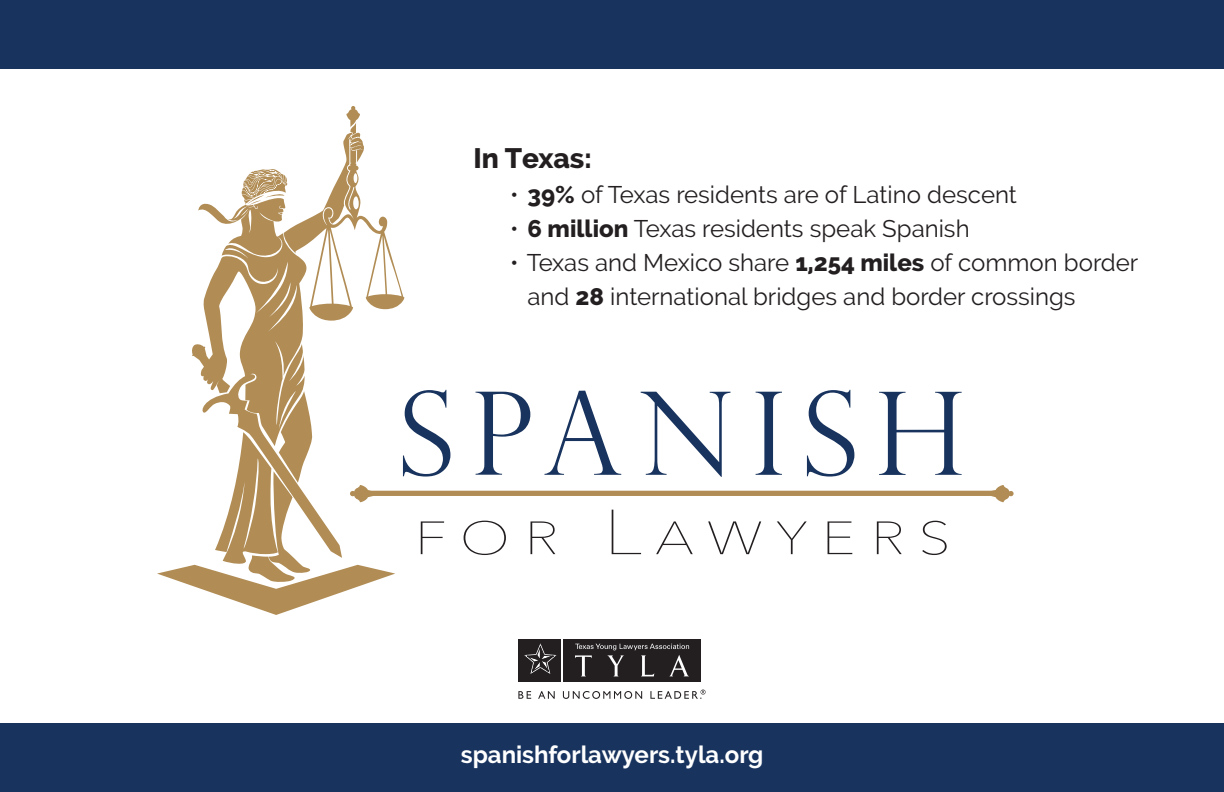
<style>
.page{position:relative;width:1224px;height:792px;background:#fff}
.page>*{position:absolute;margin:0;border:0;box-sizing:border-box;transform-origin:0 0}
.t1{font:300 115.6px "Perpetua Titling";letter-spacing:.15em;color:#18335e}
.t2{font:200 62.8px "Avenir Next";letter-spacing:.15em;color:#231f20;scale:1.25 1}
.t3{font:800 28px "Raleway";color:#231f20}
.t4{font:24px/33.8px "Raleway";color:#231f20}
.t5{font:700 24px "Raleway";color:#fff}
.s1{font-weight:800}
</style>
<div class="page">
<div style="left:0;top:724px;width:1224px;height:68px;background:#18335e"></div>
<svg style="left:404px;top:485px;width:610px;height:17px"></svg>
<svg style="left:157px;top:106px;width:247px;height:509px"></svg>
<div style="left:0;top:0;width:1224px;height:68px;background:#18335e"></div>
<div style="left:563px;top:640px;width:138px;height:42px;background:#231f20"></div>
<div style="left:519px;top:640px;width:42px;height:42px;background:#231f20"></div>
<svg style="left:524px;top:643px;width:32px;height:31px"></svg>
<svg style="left:518px;top:691px;width:13px;height:8px"></svg>
<svg style="left:538px;top:691px;width:17px;height:8px"></svg>
<svg style="left:563px;top:691px;width:79px;height:8px"></svg>
<svg style="left:650px;top:690px;width:56px;height:9px"></svg>
<svg style="left:575px;top:644px;width:114px;height:32px"></svg>
<p class="t3" style="left:473px;top:142px;width:120px">In Texas:</p>
<p class="t4" style="left:510px;top:178px;width:508px">• <span class="s1">39%</span> of Texas residents are of Latino descent</p>
<p class="t4" style="left:510px;top:212px;width:461px">• <span class="s1">6 million</span> Texas residents speak Spanish</p>
<p class="t4" style="left:527px;top:246px;width:612px;text-indent:-17px">• Texas and Mexico share <span class="s1">1,254 miles</span> of common border and <span class="s1">28</span> international bridges and border crossings</p>
<h1 class="t1" style="left:400px;top:364px;width:567px">SPANISH</h1>
<h2 class="t2" style="left:413px;top:479px;width:432px">FOR LAWYERS</h2>
<p class="t5" style="left:461px;top:741px;width:304px">spanishforlawyers.tyla.org</p>
</div>
